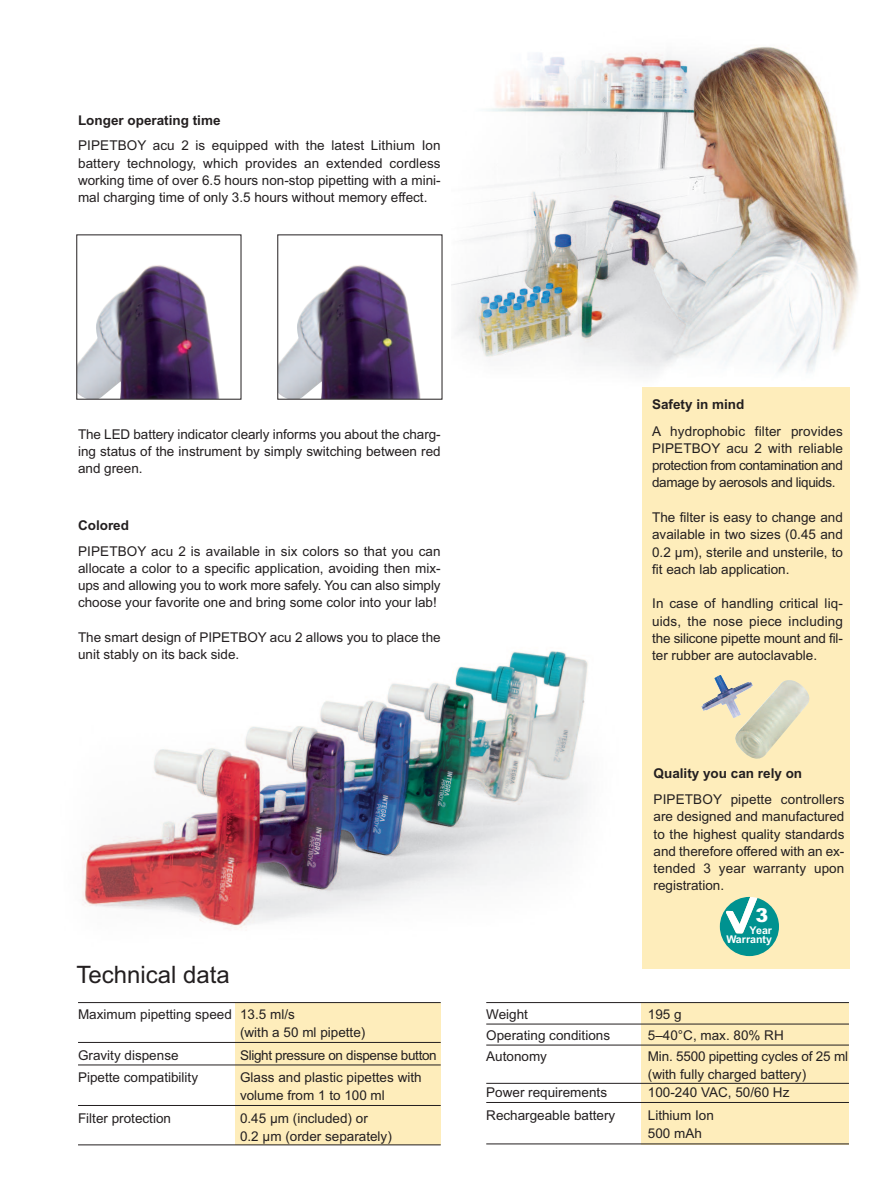
<style>
.page{position:relative;width:893px;height:1187px;background:#fff}
.page>*{position:absolute;margin:0;border:0;box-sizing:border-box;transform-origin:0 0}
.t1{font:24px "Arial";color:#231f20}
.t2{font:900 19.2px "Arial";color:#fff}
.t3{font:13.5px/17.2px "Arial";color:#231f20;text-align:justify}
.t4{font:700 13.5px "Arial";color:#231f20}
.t5{font:13.5px "Arial";letter-spacing:-.025em;color:#231f20}
.t6{font:700 10.65px/9.8px "Arial";color:#fff;text-align:right}
</style>
<div class="page">
<img style="left:452px;top:46px;width:407px;height:327px">
<img style="left:280px;top:265px;width:141px;height:132px">
<img style="left:82px;top:651px;width:506px;height:277px">
<img style="left:79px;top:265px;width:141px;height:132px">
<div style="left:236px;top:1003px;width:205px;height:141px;background:#feedbb"></div>
<hr style="left:78px;top:1002px;width:363px;height:1px;background:#231f20">
<hr style="left:78px;top:1042px;width:363px;height:1px;background:#231f20">
<hr style="left:78px;top:1064px;width:363px;height:1px;background:#231f20">
<hr style="left:78px;top:1105px;width:363px;height:1px;background:#231f20">
<hr style="left:78px;top:1144px;width:363px;height:1px;background:#231f20">
<div style="left:641px;top:1003px;width:208px;height:141px;background:#feedbb"></div>
<hr style="left:486px;top:1002px;width:363px;height:1px;background:#231f20">
<hr style="left:486px;top:1023px;width:363px;height:1px;background:#231f20">
<hr style="left:486px;top:1044px;width:363px;height:1px;background:#231f20">
<hr style="left:486px;top:1082px;width:363px;height:1px;background:#231f20">
<hr style="left:486px;top:1102px;width:363px;height:1px;background:#231f20">
<hr style="left:486px;top:1143px;width:363px;height:1px;background:#231f20">
<div style="left:642px;top:387px;width:208px;height:581px;background:#feedbb"></div>
<svg style="left:720px;top:896px;width:59px;height:60px"></svg>
<img style="left:701px;top:675px;width:108px;height:84px">
<p class="t4" style="left:78px;top:112px;width:144px">Longer operating time</p>
<p class="t3" style="left:78px;top:137px;width:364px">PIPETBOY acu 2 is equipped with the latest Lithium Ion battery technology, which provides an extended cordless working time of over 6.5 hours non-stop pipetting with a mini&shy;mal charging time of only 3.5 hours without memory effect.</p>
<p class="t3" style="left:78px;top:425px;width:364px">The LED battery indicator clearly informs you about the charg&shy;ing status of the instrument by simply switching between red and green.</p>
<p class="t4" style="left:78px;top:517px;width:53px">Colored</p>
<p class="t3" style="left:78px;top:542px;width:364px">PIPETBOY acu 2 is available in six colors so that you can allocate a color to a specific application, avoiding then mix&shy;ups and allowing you to work more safely. You can also simply choose your favorite one and bring some color into your lab!</p>
<p class="t3" style="left:78px;top:628px;width:364px">The smart design of PIPETBOY acu 2 allows you to place the unit stably on its back side.</p>
<h1 class="t1" style="left:77px;top:960px;width:155px">Technical data</h1>
<p class="t3" style="left:240px;top:1005px;width:127px;line-height:18px;text-indent:-162px">Maximum pipetting speed 13.5 ml/s<br>(with a 50 ml pipette)</p>
<p class="t3" style="left:78px;top:1046px;width:102px">Gravity dispense</p>
<p class="t5" style="left:240px;top:1046px;width:198px">Slight pressure on dispense button</p>
<p class="t3" style="left:78px;top:1068px;width:122px">Pipette compatibility</p>
<p class="t3" style="left:240px;top:1068px;width:183px;line-height:18px">Glass and plastic pipettes with volume from 1 to 100 ml</p>
<p class="t3" style="left:78px;top:1109px;width:95px">Filter protection</p>
<p class="t3" style="left:240px;top:1108px;width:153px;line-height:18px">0.45 µm (included) or<br>0.2 µm (order separately)</p>
<p class="t4" style="left:652px;top:397px;width:94px">Safety in mind</p>
<p class="t3" style="left:652px;top:422px;width:192px">A hydrophobic filter provides PIPETBOY acu 2 with reliable protection from contamination and damage by aerosols and liquids.</p>
<p class="t3" style="left:652px;top:508px;width:192px">The filter is easy to change and available in two sizes (0.45 and 0.2 µm), sterile and unsterile, to fit each lab application.</p>
<p class="t3" style="left:652px;top:595px;width:192px">In case of handling critical liq&shy;uids, the nose piece including the silicone pipette mount and fil&shy;ter rubber are autoclavable.</p>
<p class="t4" style="left:654px;top:765px;width:150px">Quality you can rely on</p>
<p class="t3" style="left:654px;top:790px;width:192px">PIPETBOY pipette controllers are designed and manufactured to the highest quality standards and therefore offered with an ex&shy;tended 3 year warranty upon registration.</p>
<h2 class="t2" style="left:755px;top:901px;width:14px">3</h2>
<p class="t6" style="left:726px;top:925px;width:47px">Year<br>Warranty</p>
<p class="t3" style="left:486px;top:1005px;width:43px">Weight</p>
<p class="t3" style="left:648px;top:1005px;width:35px">195 g</p>
<p class="t3" style="left:486px;top:1026px;width:125px">Operating conditions</p>
<p class="t3" style="left:648px;top:1026px;width:137px">5–40°C, max. 80% RH</p>
<p class="t3" style="left:486px;top:1047px;width:62px">Autonomy</p>
<p class="t3" style="left:648px;top:1047px;width:202px;line-height:18px">Min. 5500 pipetting cycles of 25 ml (with fully charged battery)</p>
<p class="t3" style="left:486px;top:1083px;width:122px">Power requirements</p>
<p class="t3" style="left:648px;top:1083px;width:143px">100-240 VAC, 50/60 Hz</p>
<p class="t3" style="left:486px;top:1106px;width:131px">Rechargeable battery</p>
<p class="t3" style="left:648px;top:1105px;width:68px;line-height:18px">Lithium Ion<br>500 mAh</p>
</div>
